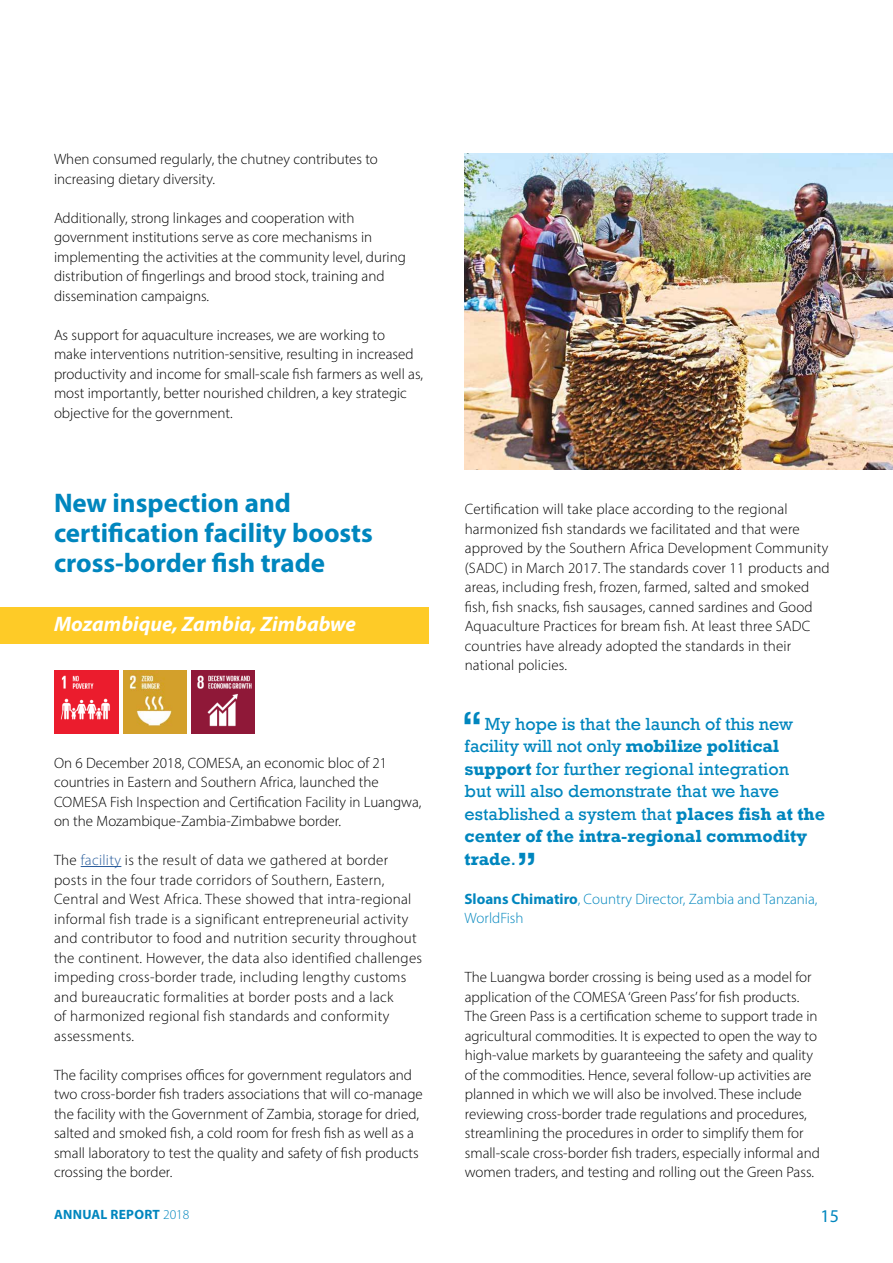
<style>
.page{position:relative;width:893px;height:1263px;background:#fff}
.page>*{position:absolute;margin:0;border:0;box-sizing:border-box;transform-origin:0 0}
.t1{font:700 36px "Rockwell";color:#0086be}
.t2{font:700 27px/30px "Myriad Pro";color:#0086be}
.t3{font:italic 700 21px "Myriad Pro";color:#fff}
.t4{font:18px/22.5px "Rockwell";color:#0086be}
.t5{font:18px "Myriad Pro";color:#0086be}
.t6{font:300 15px/19.5px "Myriad Pro";color:#000}
.t7{font:300 15px/19.5px "Myriad Pro";letter-spacing:.02em;color:#000}
.t8{font:300 15px/19.5px "Myriad Pro";color:#0086be}
.t9{font:700 13.5px "Myriad Pro";letter-spacing:.02em;color:#0086be}
.s1{color:#275b9b}
.s2{font-weight:700}
.s3{font-weight:700;font-size:36px}
.s4{font-weight:300}
</style>
<div class="page">
<div style="left:0;top:608px;width:428px;height:36px;background:#fecb27"></div>
<hr style="left:81px;top:866px;width:40px;height:1px;background:#275b9b">
<img style="left:123px;top:670px;width:64px;height:63px">
<img style="left:55px;top:670px;width:63px;height:63px">
<img style="left:192px;top:670px;width:63px;height:63px">
<img style="left:465px;top:153px;width:428px;height:317px">
<p class="t6" style="left:54px;top:149px;width:325px">When consumed regularly, the chutney contributes to increasing dietary diversity.</p>
<p class="t6" style="left:54px;top:208px;width:353px">Additionally, strong linkages and cooperation with government institutions serve as core mechanisms in implementing the activities at the community level, during distribution of fingerlings and brood stock, training and dissemination campaigns.</p>
<p class="t6" style="left:54px;top:325px;width:371px">As support for aquaculture increases, we are working to<br>make interventions nutrition-sensitive, resulting in increased productivity and income for small-scale fish farmers as well as, most importantly, better nourished children, a key strategic objective for the government.</p>
<h2 class="t2" style="left:54px;top:487px;width:320px">New inspection and certification facility boosts cross-border fish trade</h2>
<h3 class="t3" style="left:54px;top:610px;width:303px">Mozambique, Zambia, Zimbabwe</h3>
<p class="t6" style="left:54px;top:753px;width:369px">On 6 December 2018, COMESA, an economic bloc of 21 countries in Eastern and Southern Africa, launched the COMESA Fish Inspection and Certification Facility in Luangwa, on the Mozambique-Zambia-Zimbabwe border.</p>
<p class="t7" style="left:54px;top:850px;width:370px">The <span class="s1">facility</span> is the result of data we gathered at border posts in the four trade corridors of Southern, Eastern, Central and West Africa. These showed that intra-regional informal fish trade is a significant entrepreneurial activity and contributor to food and nutrition security throughout the continent. However, the data also identified challenges impeding cross-border trade, including lengthy customs and bureaucratic formalities at border posts and a lack<br>of harmonized regional fish standards and conformity assessments.</p>
<p class="t6" style="left:54px;top:1065px;width:370px">The facility comprises offices for government regulators and two cross-border fish traders associations that will co-manage the facility with the Government of Zambia, storage for dried, salted and smoked fish, a cold room for fresh fish as well as a small laboratory to test the quality and safety of fish products crossing the border.</p>
<p class="t6" style="left:465px;top:499px;width:366px">Certification will take place according to the regional harmonized fish standards we facilitated and that were approved by the Southern Africa Development Community (SADC) in March 2017. The standards cover 11 products and areas, including fresh, frozen, farmed, salted and smoked fish, fish snacks, fish sausages, canned sardines and Good Aquaculture Practices for bream fish. At least three SADC countries have already adopted the standards in their national policies.</p>
<h1 class="t1" style="left:461px;top:702px;width:23px">“</h1>
<p class="t4" style="left:465px;top:713px;width:362px;text-indent:20px">My hope is that the launch of this new facility will not only <span class="s2">mobilize political support</span> for further regional integration<br>but will also demonstrate that we have established a system that <span class="s2">places fish at the center of the intra-regional commodity trade</span>.<span class="s3">”</span></p>
<p class="t8" style="left:465px;top:889px;width:354px"><span class="s2">Sloans Chimatiro</span>, Country Director, Zambia and Tanzania,<br>WorldFish</p>
<p class="t6" style="left:465px;top:967px;width:357px">The Luangwa border crossing is being used as a model for application of the COMESA ‘Green Pass’ for fish products.<br>The Green Pass is a certification scheme to support trade in agricultural commodities. It is expected to open the way to high-value markets by guaranteeing the safety and quality of the commodities. Hence, several follow-up activities are planned in which we will also be involved. These include reviewing cross-border trade regulations and procedures, streamlining the procedures in order to simplify them for small-scale cross-border fish traders, especially informal and women traders, and testing and rolling out the Green Pass.</p>
<p class="t9" style="left:54px;top:1206px;width:137px">ANNUAL REPORT <span class="s4">2018</span></p>
<p class="t5" style="left:820px;top:1205px;width:20px">15</p>
</div>
